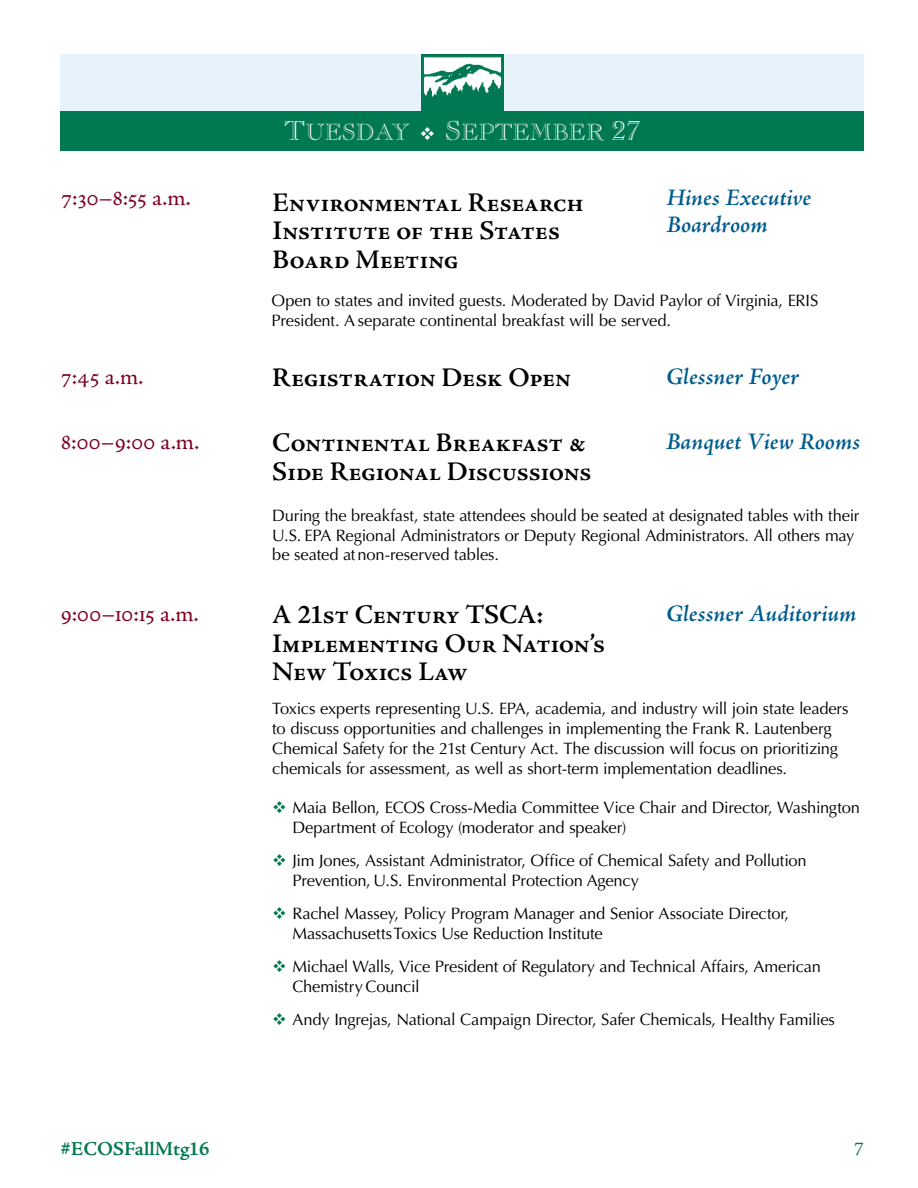
<style>
.page{position:relative;width:918px;height:1188px;background:#fff}
.page>*{position:absolute;margin:0;border:0;box-sizing:border-box;transform-origin:0 0}
.t1{font:600 27px/28.5px "Adobe Jenson Pro";letter-spacing:-.01em;color:#000}
.t2{font:italic 600 24px/27px "Adobe Jenson Pro";color:#005c8d}
.t3{font:24px "Adobe Jenson Pro";letter-spacing:-.01em;color:#7d0322}
.t4{font:22.95px "Caslon Open Face LT Std SC850";color:#fff}
.t5{font:19.5px "Adobe Jenson Pro Semibold Capt";color:#007852}
.t6{font:19.5px "Adobe Jenson Pro";color:#007852}
.t7{font:16.5px/19.8px "Optima LT Std";letter-spacing:-.015em;color:#000}
.s1{font-size:27px}
.s2{color:#007852}
</style>
<div class="page">
<div style="left:61px;top:54px;width:803px;height:59px;background:#e6f3fb"></div>
<img style="left:422px;top:54px;width:81px;height:57px">
<div style="left:61px;top:111px;width:803px;height:40px;background:#007852"></div>
<h3 class="t4" style="left:284px;top:119px;width:358px"><span class="s1">T</span>UESDAY ❖ <span class="s1">S</span>EPTEMBER <span class="s1">27</span></h3>
<h2 class="t3" style="left:61px;top:184px;width:131px">7:30–8:55 a.m.</h2>
<h2 class="t2" style="left:666px;top:186px;width:146px">Hines Executive<br>Boardroom</h2>
<h1 class="t1" style="left:273px;top:188px;width:313px">Environmental Research<br>Institute of the States<br>Board Meeting</h1>
<p class="t7" style="left:271px;top:291px;width:548px">Open to states and invited guests. Moderated by David Paylor of Virginia, ERIS<br>President. A separate continental breakfast will be served.</p>
<h2 class="t3" style="left:61px;top:363px;width:84px">7:45 a.m.</h2>
<h2 class="t2" style="left:666px;top:365px;width:135px">Glessner Foyer</h2>
<h1 class="t1" style="left:272px;top:364px;width:301px">Registration Desk Open</h1>
<h1 class="t1" style="left:272px;top:429px;width:321px">Continental Breakfast &amp;<br>Side Regional Discussions</h1>
<h2 class="t3" style="left:61px;top:428px;width:140px">8:00–9:00 a.m.</h2>
<h2 class="t2" style="left:666px;top:430px;width:196px">Banquet View Rooms</h2>
<p class="t7" style="left:272px;top:506px;width:589px">During the breakfast, state attendees should be seated at designated tables with their<br>U.S. EPA Regional Administrators or Deputy Regional Administrators. All others may be seated at non-reserved tables.</p>
<h2 class="t3" style="left:61px;top:600px;width:140px">9:00–10:15 a.m.</h2>
<h2 class="t2" style="left:666px;top:602px;width:192px">Glessner Auditorium</h2>
<h1 class="t1" style="left:272px;top:601px;width:335px">A 21st Century TSCA:<br>Implementing Our Nation’s<br>New Toxics Law</h1>
<p class="t7" style="left:272px;top:699px;width:578px">Toxics experts representing U.S. EPA, academia, and industry will join state leaders to discuss opportunities and challenges in implementing the Frank R. Lautenberg Chemical Safety for the 21st Century Act. The discussion will focus on prioritizing chemicals for assessment, as well as short-term implementation deadlines.</p>
<p class="t7" style="left:292px;top:798px;width:569px;text-indent:-20px"><span class="s2">❖</span> Maia Bellon, ECOS Cross-Media Committee Vice Chair and Director, Washington<br>Department of Ecology (moderator and speaker)</p>
<p class="t7" style="left:292px;top:851px;width:516px;text-indent:-20px"><span class="s2">❖</span> Jim Jones, Assistant Administrator, Office of Chemical Safety and Pollution<br>Prevention, U.S. Environmental Protection Agency</p>
<p class="t7" style="left:292px;top:904px;width:498px;text-indent:-20px"><span class="s2">❖</span> Rachel Massey, Policy Program Manager and Senior Associate Director,<br>Massachusetts Toxics Use Reduction Institute</p>
<p class="t7" style="left:292px;top:957px;width:530px;text-indent:-20px"><span class="s2">❖</span> Michael Walls, Vice President of Regulatory and Technical Affairs, American<br>Chemistry Council</p>
<p class="t7" style="left:272px;top:1010px;width:564px"><span class="s2">❖</span> Andy Ingrejas, National Campaign Director, Safer Chemicals, Healthy Families</p>
<p class="t5" style="left:60px;top:1137px;width:151px">#ECOSFallMtg16</p>
<p class="t6" style="left:854px;top:1138px;width:11px">7</p>
</div>
